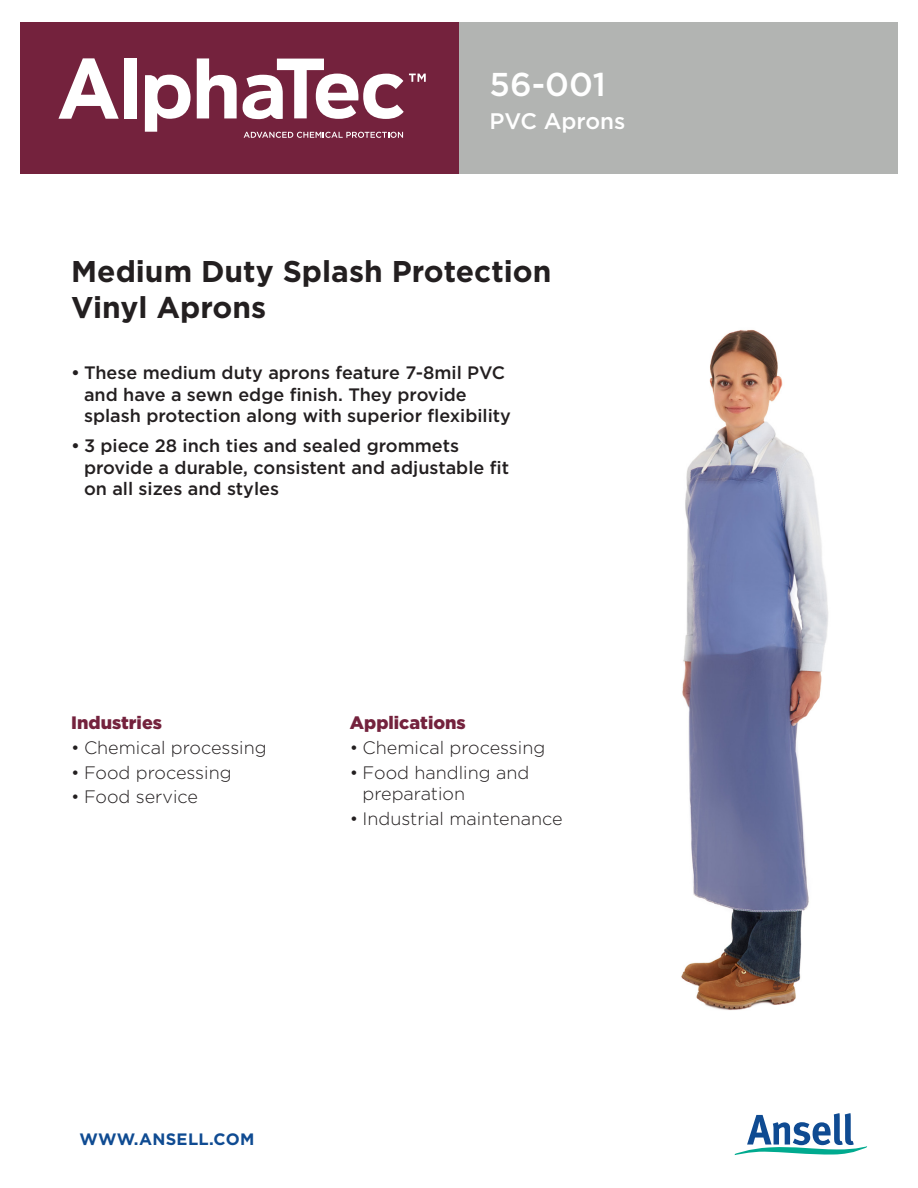
<style>
.page{position:relative;width:918px;height:1188px;background:#fff}
.page>*{position:absolute;margin:0;border:0;box-sizing:border-box;transform-origin:0 0}
.t1{font:500 33px "Gotham";color:#fff}
.t2{font:700 30px/36px "Gotham";color:#231f20}
.t3{font:500 22.5px "Gotham";color:#fff}
.t4{font:500 18px/21.6px "Gotham";color:#231f20}
.t5{font:300 18px/21.6px "Gotham";color:#231f20}
.t6{font:900 18px "Gotham";color:#74223d}
.t7{font:700 16.5px "Gotham";letter-spacing:.02em;color:#0f4b92}
</style>
<div class="page">
<img style="left:681px;top:329px;width:147px;height:681px">
<svg style="left:735px;top:1113px;width:132px;height:42px"></svg>
<div style="left:21px;top:23px;width:438px;height:151px;background:#74223d"></div>
<div style="left:459px;top:23px;width:438px;height:151px;background:#b2b4b2"></div>
<svg style="left:244px;top:132px;width:159px;height:6px"></svg>
<svg style="left:58px;top:58px;width:61px;height:61px"></svg>
<div style="left:124px;top:58px;width:13px;height:61px;background:#fff"></div>
<svg style="left:145px;top:75px;width:46px;height:57px"></svg>
<svg style="left:197px;top:58px;width:229px;height:62px"></svg>
<h1 class="t1" style="left:490px;top:63px;width:118px">56-001</h1>
<p class="t3" style="left:490px;top:107px;width:137px">PVC Aprons</p>
<h2 class="t2" style="left:71px;top:253px;width:482px">Medium Duty Splash Protection<br>Vinyl Aprons</h2>
<p class="t4" style="left:84px;top:362px;width:429px;text-indent:-13px">• These medium duty aprons feature 7-8mil PVC and have a sewn edge finish. They provide splash protection along with superior flexibility</p>
<p class="t4" style="left:84px;top:435px;width:427px;text-indent:-13px">• 3 piece 28 inch ties and sealed grommets provide a durable, consistent and adjustable fit on all sizes and styles</p>
<p class="t6" style="left:71px;top:711px;width:92px">Industries</p>
<p class="t5" style="left:71px;top:736px;width:197px">• Chemical processing</p>
<p class="t5" style="left:71px;top:761px;width:162px">• Food processing</p>
<p class="t5" style="left:71px;top:786px;width:128px">• Food service</p>
<p class="t6" style="left:350px;top:711px;width:118px">Applications</p>
<p class="t5" style="left:350px;top:736px;width:197px">• Chemical processing</p>
<p class="t5" style="left:363px;top:761px;width:168px;text-indent:-13px">• Food handling and preparation</p>
<p class="t5" style="left:350px;top:807px;width:214px">• Industrial maintenance</p>
<p class="t7" style="left:79px;top:1128px;width:176px">WWW.ANSELL.COM</p>
</div>
